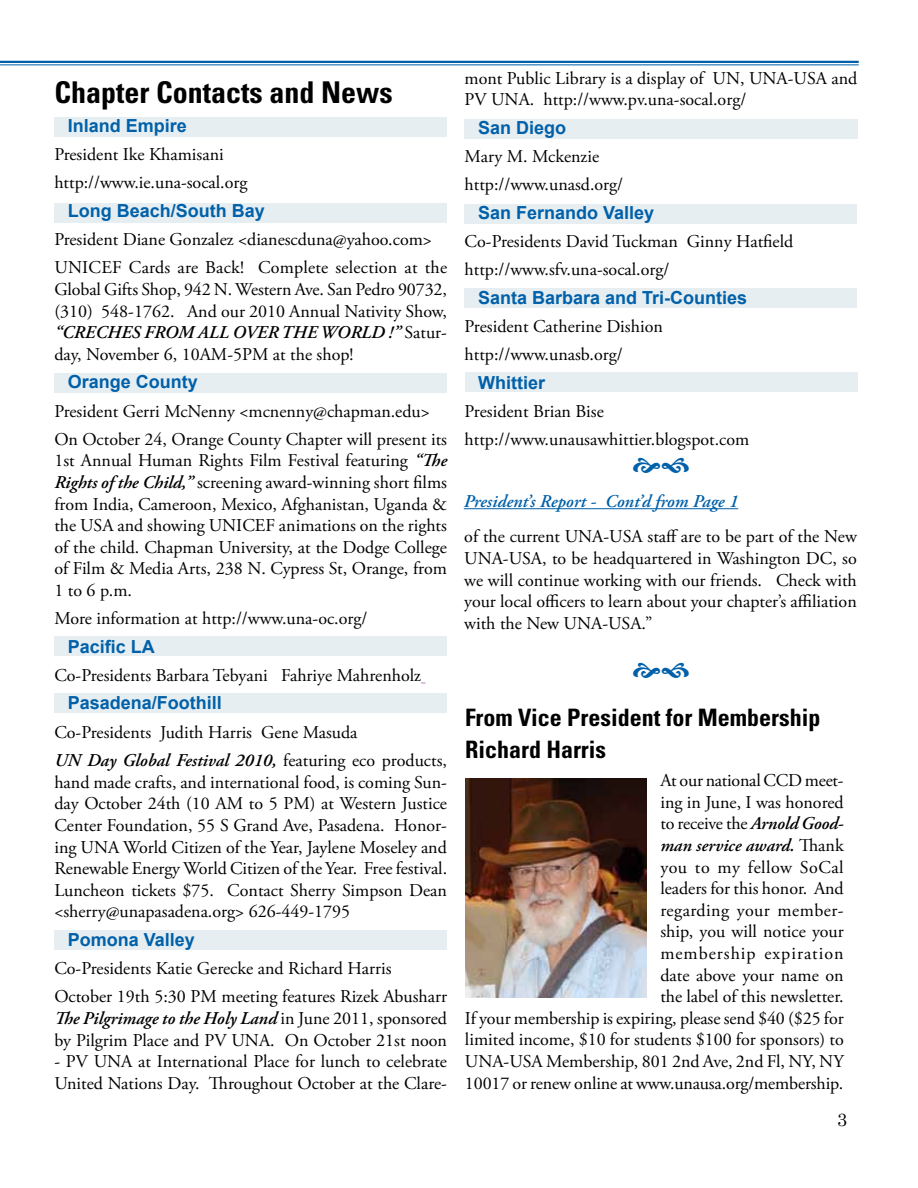
<style>
.page{position:relative;width:918px;height:1188px;background:#fff}
.page>*{position:absolute;margin:0;border:0;box-sizing:border-box;transform-origin:0 0}
.t1{font:700 condensed 30px "Univers";color:#000}
.t2{font:700 condensed 24px/32.2px "Univers";color:#000}
.t3{font:18px/21.6px "Adobe Garamond Pro";color:#000}
.t4{font:700 18px "Arial";color:#0060a9}
.t5{font:italic 600 18px "Adobe Garamond Pro";color:#0060a9}
.t6{font:18px "Century Schoolbook";color:#000}
.s1{font-weight:600;font-style:italic}
</style>
<div class="page">
<hr style="left:0;top:61px;width:859px;height:2px;background:#0060a9">
<hr style="left:0;top:64px;width:859px;height:1px;background:#0060a9">
<div style="left:54px;top:203px;width:393px;height:19px;background:#e6eef1"></div>
<div style="left:54px;top:374px;width:393px;height:19px;background:#e6eef1"></div>
<div style="left:54px;top:637px;width:393px;height:19px;background:#e6eef1"></div>
<div style="left:54px;top:693px;width:393px;height:19px;background:#e6eef1"></div>
<div style="left:465px;top:288px;width:392px;height:20px;background:#e6eef1"></div>
<div style="left:54px;top:930px;width:393px;height:19px;background:#e6eef1"></div>
<div style="left:465px;top:373px;width:393px;height:19px;background:#e6eef1"></div>
<div style="left:464px;top:204px;width:393px;height:20px;background:#e6eef1"></div>
<div style="left:464px;top:119px;width:394px;height:19px;background:#e6eef1"></div>
<div style="left:54px;top:117px;width:393px;height:20px;background:#e6eef1"></div>
<hr style="left:464px;top:508px;width:274px;height:1px;background:#0060a9">
<img style="left:465px;top:778px;width:182px;height:219px">
<h1 class="t1" style="left:54px;top:74px;width:340px">Chapter Contacts and News</h1>
<p class="t4" style="left:68px;top:114px;width:121px">Inland Empire</p>
<p class="t3" style="left:54px;top:141px;width:195px;line-height:28.3px">President Ike Khamisani http://www.ie.una-socal.org</p>
<p class="t4" style="left:68px;top:199px;width:199px">Long Beach/South Bay</p>
<p class="t3" style="left:54px;top:226px;width:394px;line-height:28.3px">President Diane Gonzalez &lt;dianescduna@yahoo.com&gt;<br>UNICEF Cards are Back! Complete selection at the</p>
<p class="t3" style="left:54px;top:279px;width:394px;text-align:justify">Global Gifts Shop, 942 N. Western Ave. San Pedro 90732, (310) 548-1762. And our 2010 Annual Nativity Show, <span class="s1">“CRECHES FROM ALL OVER THE WORLD !”</span> Satur&shy;day, November 6, 10AM-5PM at the shop!</p>
<p class="t4" style="left:68px;top:370px;width:132px">Orange County</p>
<p class="t3" style="left:54px;top:397px;width:394px;line-height:28.3px">President Gerri McNenny &lt;mcnenny@chapman.edu&gt;<br>On October 24, Orange County Chapter will present its</p>
<p class="t3" style="left:54px;top:451px;width:394px;text-align:justify">1st Annual Human Rights Film Festival featuring <span class="s1">“The Rights of the Child,”</span> screening award-winning short films from India, Cameroon, Mexico, Afghanistan, Uganda &amp; the USA and showing UNICEF animations on the rights of the child. Chapman University, at the Dodge College of Film &amp; Media Arts, 238 N. Cypress St, Orange, from 1 to 6 p.m.</p>
<p class="t3" style="left:54px;top:609px;width:315px">More information at http://www.una-oc.org/</p>
<p class="t4" style="left:68px;top:635px;width:89px">Pacific LA</p>
<p class="t3" style="left:54px;top:665px;width:368px">Co-Presidents Barbara Tebyani Fahriye Mahrenholz</p>
<p class="t4" style="left:68px;top:691px;width:156px">Pasadena/Foothill</p>
<p class="t3" style="left:54px;top:719px;width:394px;line-height:28.3px">Co-Presidents Judith Harris Gene Masuda<br><span class="s1">UN Day Global Festival 2010,</span> featuring eco products,</p>
<p class="t3" style="left:54px;top:772px;width:394px;text-align:justify">hand made crafts, and international food, is coming Sun&shy;day October 24th (10 AM to 5 PM) at Western Justice Center Foundation, 55 S Grand Ave, Pasadena. Honor&shy;ing UNA World Citizen of the Year, Jaylene Moseley and Renewable Energy World Citizen of the Year. Free festival.<br>Luncheon tickets $75. Contact Sherry Simpson Dean &lt;sherry@unapasadena.org&gt; 626-449-1795</p>
<p class="t4" style="left:68px;top:928px;width:129px">Pomona Valley</p>
<p class="t3" style="left:54px;top:955px;width:394px;line-height:28.3px">Co-Presidents Katie Gerecke and Richard Harris<br>October 19th 5:30 PM meeting features Rizek Abusharr</p>
<p class="t3" style="left:54px;top:1008px;width:394px"><span class="s1">The Pilgrimage to the Holy Land</span> in June 2011, sponsored by Pilgrim Place and PV UNA. On October 21st noon</p>
<p class="t3" style="left:54px;top:1051px;width:394px">- PV UNA at International Place for lunch to celebrate<br>United Nations Day. Throughout October at the Clare-</p>
<p class="t3" style="left:465px;top:68px;width:394px">mont Public Library is a display of UN, UNA-USA and<br>PV UNA. http://www.pv.una-socal.org/</p>
<p class="t4" style="left:478px;top:115px;width:90px">San Diego</p>
<p class="t3" style="left:465px;top:143px;width:160px;line-height:28.3px">Mary M. Mckenzie http://www.unasd.org/</p>
<p class="t4" style="left:478px;top:200px;width:178px">San Fernando Valley</p>
<p class="t3" style="left:465px;top:228px;width:330px;line-height:28.3px">Co-Presidents David Tuckman Ginny Hatfield http://www.sfv.una-socal.org/</p>
<p class="t4" style="left:478px;top:285px;width:271px">Santa Barbara and Tri-Counties</p>
<p class="t3" style="left:465px;top:313px;width:200px;line-height:28.3px">President Catherine Dishion http://www.unasb.org/</p>
<p class="t4" style="left:478px;top:370px;width:68px">Whittier</p>
<p class="t3" style="left:465px;top:398px;width:286px;line-height:28.3px">President Brian Bise http://www.unausawhittier.blogspot.com</p>
<p class="t5" style="left:464px;top:491px;width:276px">President’s Report - Cont’d from Page 1</p>
<p class="t3" style="left:464px;top:527px;width:394px;text-align:justify">of the current UNA-USA staff are to be part of the New UNA-USA, to be headquartered in Washington DC, so we will continue working with our friends. Check with your local officers to learn about your chapter’s affiliation with the New UNA-USA.”</p>
<h2 class="t2" style="left:465px;top:700px;width:357px">From Vice President for Membership<br>Richard Harris</h2>
<p class="t3" style="left:465px;top:770px;width:380px;text-align:right">At our national CCD meet-<br>ing in June, I was honored<br>to receive the <span class="s1">Arnold Good-<br>man service award.</span> Thank<br>you to my fellow SoCal<br>leaders for this honor. And<br>regarding your member-<br>ship, you will notice your<br>membership expiration<br>date above your name on<br>the label of this newsletter.<br>If your membership is expiring, please send $40 ($25 for limited income, $10 for students $100 for sponsors) to<br>UNA-USA Membership, 801 2nd Ave, 2nd Fl, NY, NY<br>10017 or renew online at www.unausa.org/membership.</p>
<p class="t6" style="left:837px;top:1109px;width:12px">3</p>
</div>
